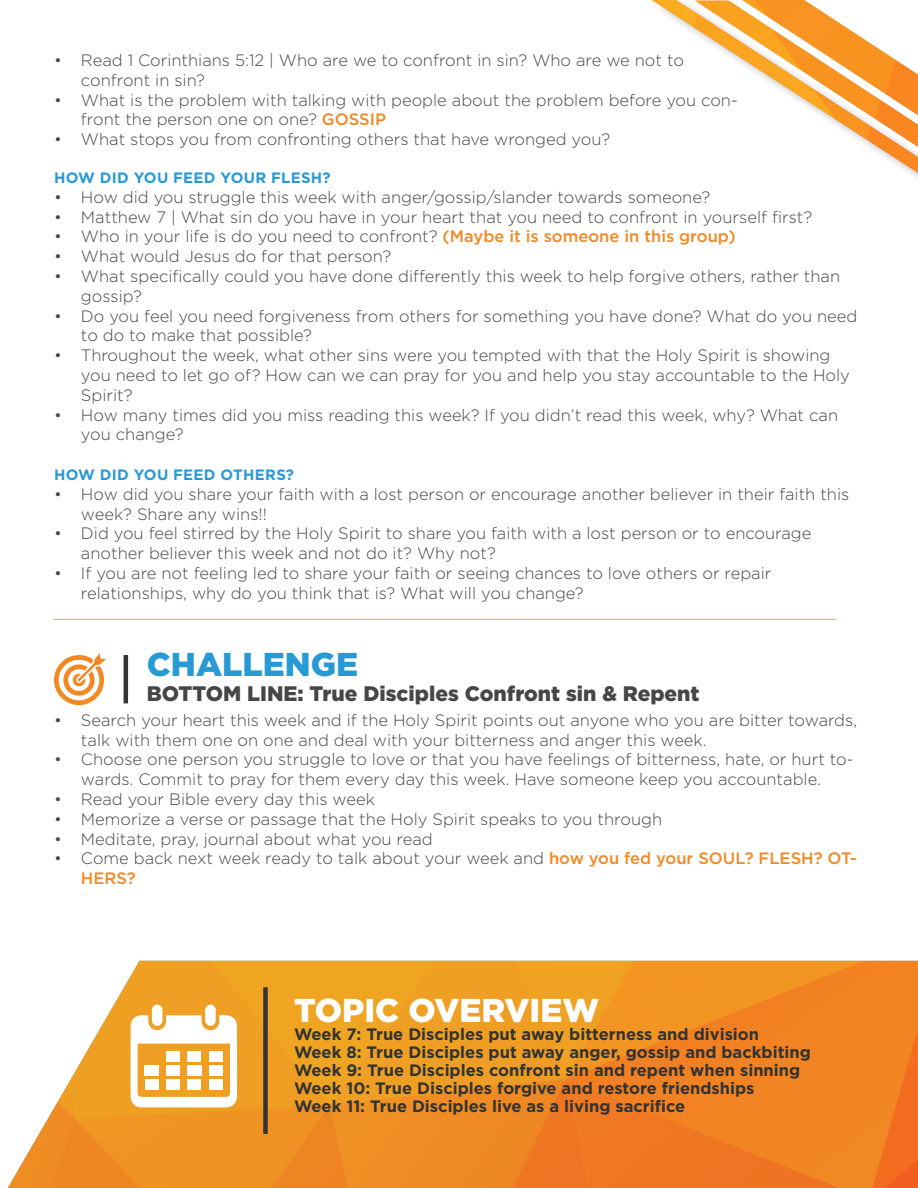
<style>
.page{position:relative;width:918px;height:1188px;background:#fff}
.page>*{position:absolute;margin:0;border:0;box-sizing:border-box;transform-origin:0 0}
.t1{font:900 33px "Gotham Pro";color:#fff}
.t2{font:900 33px "Gotham Pro";color:#279ad6}
.t3{font:900 21px "Gotham Pro";color:#484545}
.t4{font:300 16.5px/19.8px "Gotham Pro";color:#484545}
.t5{font:700 16.5px/18px "Gotham Pro";color:#323332}
.t6{font:300 16.5px "Gotham Pro";color:#f38822}
.t7{font:700 15px "Gotham Pro";letter-spacing:.02em;color:#279ad6}
.s1{font-weight:500;color:#f38822}
</style>
<div class="page">
<img style="left:652px;top:0;width:266px;height:173px">
<img style="left:7px;top:961px;width:911px;height:227px">
<svg style="left:54px;top:653px;width:52px;height:52px"></svg>
<hr style="left:124px;top:655px;width:4px;height:48px;background:#323332">
<svg style="left:131px;top:1005px;width:106px;height:102px"></svg>
<div style="left:166px;top:1051px;width:14px;height:10px;background:#fff"></div>
<div style="left:187px;top:1051px;width:14px;height:10px;background:#fff"></div>
<div style="left:209px;top:1051px;width:14px;height:10px;background:#fff"></div>
<div style="left:145px;top:1065px;width:14px;height:10px;background:#fff"></div>
<div style="left:166px;top:1065px;width:14px;height:10px;background:#fff"></div>
<div style="left:187px;top:1065px;width:14px;height:10px;background:#fff"></div>
<div style="left:209px;top:1065px;width:14px;height:10px;background:#fff"></div>
<div style="left:145px;top:1079px;width:14px;height:11px;background:#fff"></div>
<div style="left:166px;top:1079px;width:14px;height:11px;background:#fff"></div>
<div style="left:187px;top:1079px;width:14px;height:11px;background:#fff"></div>
<div style="left:209px;top:1079px;width:14px;height:11px;background:#fff"></div>
<div style="left:263px;top:987px;width:5px;height:147px;background:#323332"></div>
<p class="t4" style="left:81px;top:51px;width:604px;text-indent:-27px">• Read 1 Corinthians 5:12 | Who are we to confront in sin? Who are we not to confront in sin?</p>
<p class="t4" style="left:81px;top:90px;width:658px;text-indent:-27px">• What is the problem with talking with people about the problem before you con&shy;front the person one on one? <span class="s1">GOSSIP</span></p>
<p class="t4" style="left:54px;top:130px;width:558px">• What stops you from confronting others that have wronged you?</p>
<p class="t7" style="left:54px;top:169px;width:278px">HOW DID YOU FEED YOUR FLESH?</p>
<p class="t4" style="left:54px;top:187px;width:658px">• How did you struggle this week with anger/gossip/slander towards someone?</p>
<p class="t4" style="left:54px;top:207px;width:760px">• Matthew 7 | What sin do you have in your heart that you need to confront in yourself first?</p>
<p class="t4" style="left:54px;top:227px;width:683px">• Who in your life is do you need to confront? <span class="s1">(Maybe it is someone in this group)</span></p>
<p class="t4" style="left:54px;top:247px;width:339px">• What would Jesus do for that person?</p>
<p class="t4" style="left:81px;top:267px;width:761px;text-indent:-27px">• What specifically could you have done differently this week to help forgive others, rather than gossip?</p>
<p class="t4" style="left:81px;top:306px;width:778px;text-indent:-27px">• Do you feel you need forgiveness from others for something you have done? What do you need to do to make that possible?</p>
<p class="t4" style="left:81px;top:346px;width:770px;text-indent:-27px">• Throughout the week, what other sins were you tempted with that the Holy Spirit is showing you need to let go of? How can we can pray for you and help you stay accountable to the Holy<br>Spirit?</p>
<p class="t4" style="left:81px;top:405px;width:759px;text-indent:-27px">• How many times did you miss reading this week? If you didn’t read this week, why? What can you change?</p>
<p class="t7" style="left:54px;top:466px;width:241px">HOW DID YOU FEED OTHERS?</p>
<p class="t4" style="left:81px;top:484px;width:770px;text-indent:-27px">• How did you share your faith with a lost person or encourage another believer in their faith this week? Share any wins!!</p>
<p class="t4" style="left:81px;top:524px;width:732px;text-indent:-27px">• Did you feel stirred by the Holy Spirit to share you faith with a lost person or to encourage another believer this week and not do it? Why not?</p>
<p class="t4" style="left:81px;top:564px;width:692px;text-indent:-27px">• If you are not feeling led to share your faith or seeing chances to love others or repair relationships, why do you think that is? What will you change?</p>
<p class="t6" style="left:54px;top:602px;width:784px">_______________________________________________________________________________</p>
<h1 class="t2" style="left:147px;top:645px;width:213px">CHALLENGE</h1>
<p class="t3" style="left:147px;top:682px;width:554px">BOTTOM LINE: True Disciples Confront sin &amp; Repent</p>
<p class="t4" style="left:81px;top:710px;width:778px;text-indent:-27px">• Search your heart this week and if the Holy Spirit points out anyone who you are bitter towards, talk with them one on one and deal with your bitterness and anger this week.</p>
<p class="t4" style="left:54px;top:750px;width:801px;text-align:center">• Choose one person you struggle to love or that you have feelings of bitterness, hate, or hurt to&shy;wards. Commit to pray for them every day this week. Have someone keep you accountable.</p>
<p class="t4" style="left:54px;top:789px;width:322px">• Read your Bible every day this week</p>
<p class="t4" style="left:54px;top:809px;width:610px">• Memorize a verse or passage that the Holy Spirit speaks to you through</p>
<p class="t4" style="left:54px;top:829px;width:380px">• Meditate, pray, journal about what you read</p>
<p class="t4" style="left:81px;top:849px;width:777px;text-indent:-27px">• Come back next week ready to talk about your week and <span class="s1">how you fed your SOUL? FLESH? OT-<br>HERS?</span></p>
<h1 class="t1" style="left:294px;top:991px;width:307px">TOPIC OVERVIEW</h1>
<p class="t5" style="left:294px;top:1025px;width:518px">Week 7: True Disciples put away bitterness and division<br>Week 8: True Disciples put away anger, gossip and backbiting Week 9: True Disciples confront sin and repent when sinning Week 10: True Disciples forgive and restore friendships<br>Week 11: True Disciples live as a living sacrifice</p>
</div>
